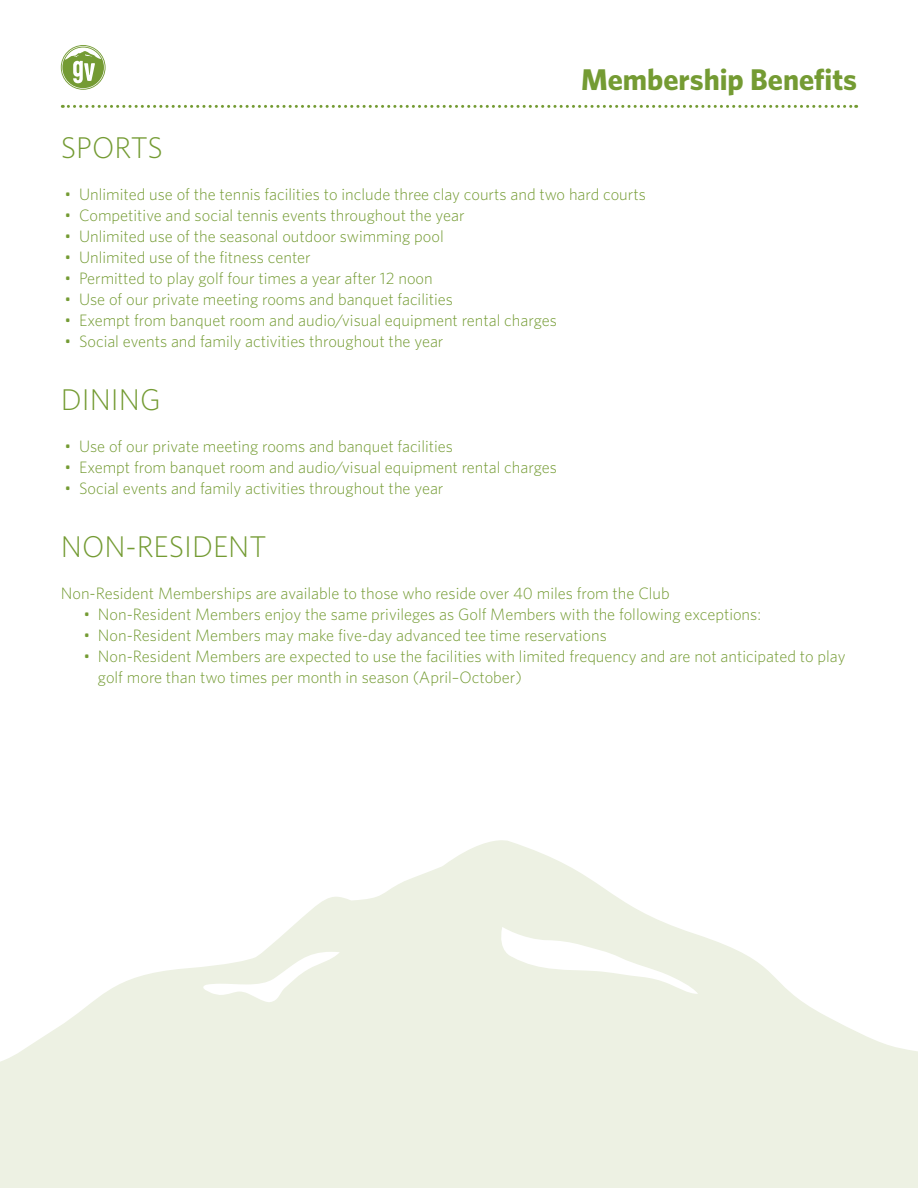
<style>
.page{position:relative;width:918px;height:1188px;background:#fff}
.page>*{position:absolute;margin:0;border:0;box-sizing:border-box;transform-origin:0 0}
.t1{font:300 30px "Whitney";color:#749b33}
.t2{font:700 30px "Whitney";color:#749b33}
.t3{font:300 16.5px/21px "Whitney";color:#749b33}
</style>
<div class="page">
<svg style="left:0;top:840px;width:918px;height:348px;fill:#edf1e3"></svg>
<svg style="left:62px;top:105px;width:795px;height:3px"></svg>
<svg style="left:61px;top:45px;width:45px;height:45px"></svg>
<h1 class="t2" style="left:581px;top:61px;width:278px">Membership Benefits</h1>
<h1 class="t1" style="left:61px;top:131px;width:103px">SPORTS</h1>
<p class="t3" style="left:65px;top:184px;width:583px">• Unlimited use of the tennis facilities to include three clay courts and two hard courts</p>
<p class="t3" style="left:65px;top:205px;width:402px">• Competitive and social tennis events throughout the year</p>
<p class="t3" style="left:65px;top:226px;width:381px">• Unlimited use of the seasonal outdoor swimming pool</p>
<p class="t3" style="left:65px;top:247px;width:248px">• Unlimited use of the fitness center</p>
<p class="t3" style="left:65px;top:268px;width:370px">• Permitted to play golf four times a year after 12 noon</p>
<p class="t3" style="left:65px;top:289px;width:390px">• Use of our private meeting rooms and banquet facilities</p>
<p class="t3" style="left:65px;top:310px;width:494px">• Exempt from banquet room and audio/visual equipment rental charges</p>
<p class="t3" style="left:65px;top:331px;width:380px">• Social events and family activities throughout the year</p>
<h1 class="t1" style="left:61px;top:383px;width:101px">DINING</h1>
<p class="t3" style="left:65px;top:436px;width:390px">• Use of our private meeting rooms and banquet facilities</p>
<p class="t3" style="left:65px;top:457px;width:494px">• Exempt from banquet room and audio/visual equipment rental charges</p>
<p class="t3" style="left:65px;top:478px;width:380px">• Social events and family activities throughout the year</p>
<h1 class="t1" style="left:61px;top:530px;width:207px">NON-RESIDENT</h1>
<p class="t3" style="left:61px;top:583px;width:611px">Non-Resident Memberships are available to those who reside over 40 miles from the Club</p>
<p class="t3" style="left:84px;top:604px;width:679px">• Non-Resident Members enjoy the same privileges as Golf Members with the following exceptions:</p>
<p class="t3" style="left:84px;top:625px;width:525px">• Non-Resident Members may make five-day advanced tee time reservations</p>
<p class="t3" style="left:98px;top:646px;width:749px;text-indent:-14px">• Non-Resident Members are expected to use the facilities with limited frequency and are not anticipated to play golf more than two times per month in season (April–October)</p>
</div>
